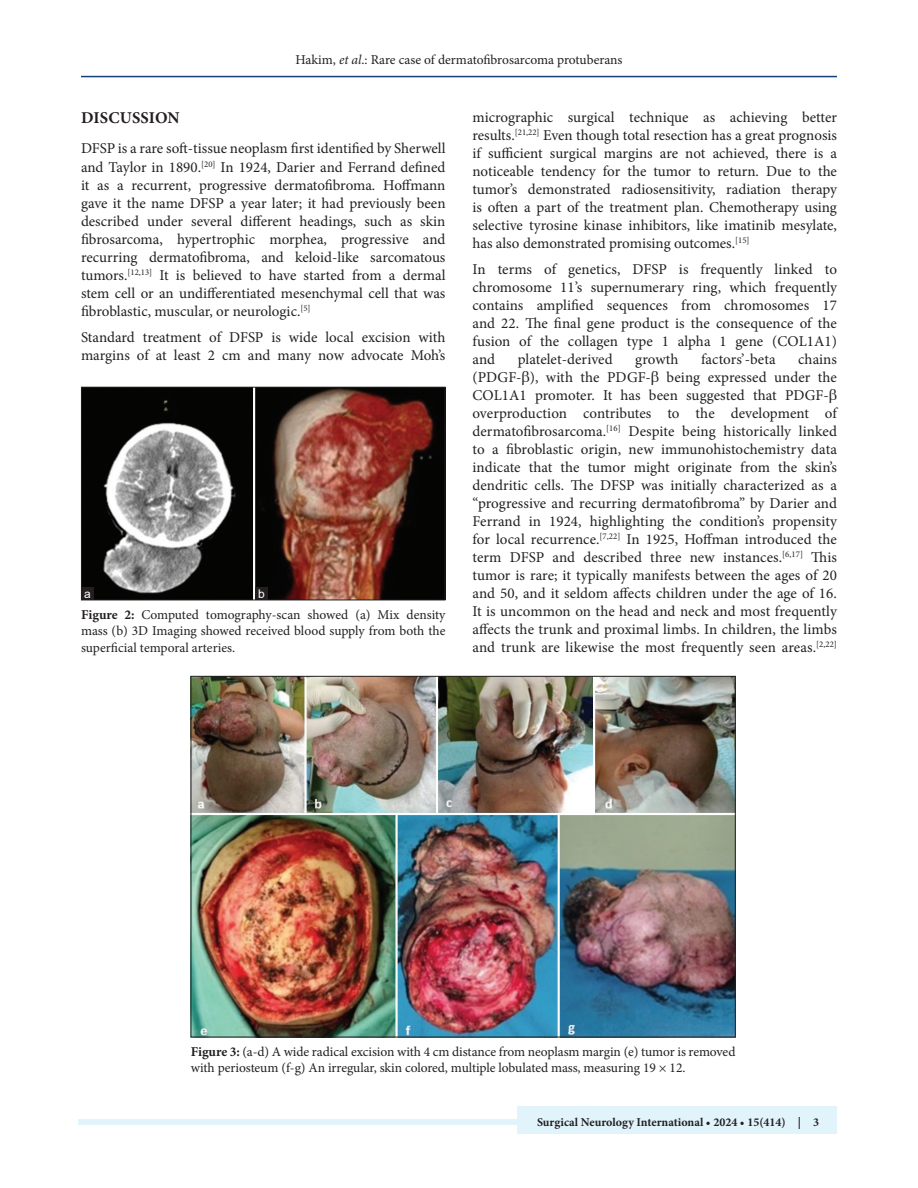
<style>
.page{position:relative;width:918px;height:1188px;background:#fff}
.page>*{position:absolute;margin:0;border:0;box-sizing:border-box;transform-origin:0 0}
.t1{font:700 16.5px "Minion Pro";letter-spacing:.01em;color:#231f20}
.TX{font:15px/18px "Minion Pro";color:#231f20;text-align:justify}
.FGC{font:13.5px/16.5px "Minion Pro";letter-spacing:-.005em;color:#231f20;text-align:justify}
.JF{font:700 12px "Minion Pro";color:#231f20}
.LABEL{font:12px "Arial";color:#fff}
.s1{font-style:italic}
.s2{font-weight:700}
</style>
<div class="page">
<hr style="left:81px;top:76px;width:756px;height:1px;background:#164077">
<div style="left:78px;top:1119px;width:756px;height:6px;background:#e1f4fc"></div>
<div style="left:518px;top:1106px;width:319px;height:28px;background:#e1f4fc"></div>
<img style="left:83px;top:389px;width:360px;height:209px">
<div style="left:81px;top:387px;width:364px;height:213px;border:1px solid #231f20"></div>
<img style="left:193px;top:678px;width:540px;height:357px">
<div style="left:81px;top:587px;width:13px;height:13px;background:#231f20"></div>
<div style="left:255px;top:587px;width:13px;height:13px;background:#231f20"></div>
<p class="FGC" style="left:296px;top:51px;width:328px">Hakim, <span class="s1">et al</span>.: Rare case of dermatofibrosarcoma protuberans</p>
<h1 class="t1" style="left:81px;top:106px;width:100px">DISCUSSION</h1>
<p class="TX" style="left:81px;top:140px;width:366px">DFSP is a rare soft-tissue neoplasm first identified by Sherwell and Taylor in 1890.<sup>[20]</sup> In 1924, Darier and Ferrand defined it as a recurrent, progressive dermatofibroma. Hoffmann gave it the name DFSP a year later; it had previously been described under several different headings, such as skin fibrosarcoma, hypertrophic morphea, progressive and recurring dermatofibroma, and keloid-like sarcomatous tumors.<sup>[12,13]</sup> It is believed to have started from a dermal stem cell or an undifferentiated mesenchymal cell that was fibroblastic, muscular, or neurologic.<sup>[5]</sup></p>
<p class="TX" style="left:81px;top:328px;width:366px">Standard treatment of DFSP is wide local excision with margins of at least 2 cm and many now advocate Moh’s</p>
<p class="LABEL" style="left:84px;top:585px;width:8px">a</p>
<p class="LABEL" style="left:258px;top:585px;width:8px">b</p>
<p class="FGC" style="left:81px;top:606px;width:366px"><span class="s2">Figure 2:</span> Computed tomography-scan showed (a) Mix density mass (b) 3D Imaging showed received blood supply from both the superficial temporal arteries.</p>
<p class="TX" style="left:472px;top:109px;width:366px">micrographic surgical technique as achieving better results.<sup>[21,22]</sup> Even though total resection has a great prognosis if sufficient surgical margins are not achieved, there is a noticeable tendency for the tumor to return. Due to the tumor’s demonstrated radiosensitivity, radiation therapy is often a part of the treatment plan. Chemotherapy using selective tyrosine kinase inhibitors, like imatinib mesylate, has also demonstrated promising outcomes.<sup>[15]</sup></p>
<p class="TX" style="left:472px;top:260px;width:366px">In terms of genetics, DFSP is frequently linked to chromosome 11’s supernumerary ring, which frequently contains amplified sequences from chromosomes 17 and 22. The final gene product is the consequence of the fusion of the collagen type 1 alpha 1 gene (COL1A1) and</p>
<p class="TX" style="left:472px;top:350px;width:366px;text-align:left;text-indent:326px">chains (PDGF- ), with the PDGF- being expressed under the COL1A1 promoter. It has been suggested that PDGF&shy;overproduction contributes to the development of dermatofibrosarcoma.<sup>[16]</sup> Despite being historically linked to a fibroblastic origin, new immunohistochemistry data indicate that the tumor might originate from the skin’s dendritic cells. The DFSP was initially characterized as a “progressive and recurring dermatofibroma” by Darier and Ferrand in 1924, highlighting the condition’s propensity for local recurrence.<sup>[7,22]</sup> In 1925, Hoffman introduced the term DFSP and described three new instances.<sup>[6,17]</sup> This tumor is rare; it typically manifests between the ages of 20 and 50, and it seldom affects children under the age of 16.<br>It is uncommon on the head and neck and most frequently affects the trunk and proximal limbs. In children, the limbs and trunk are likewise the most frequently seen areas.<sup>[2,22]</sup></p>
<p class="TX" style="left:518px;top:350px;width:96px">platelet-derived</p>
<p class="TX" style="left:635px;top:350px;width:45px">growth</p>
<p class="TX" style="left:701px;top:350px;width:76px">factors’-beta</p>
<p class="FGC" style="left:191px;top:1043px;width:546px"><span class="s2">Figure 3:</span> (a-d) A wide radical excision with 4 cm distance from neoplasm margin (e) tumor is removed with periosteum (f-g) An irregular, skin colored, multiple lobulated mass, measuring 19 × 12.</p>
<p class="JF" style="left:537px;top:1113px;width:284px">Surgical Neurology International • 2024 • 15(414) | 3</p>
</div>
